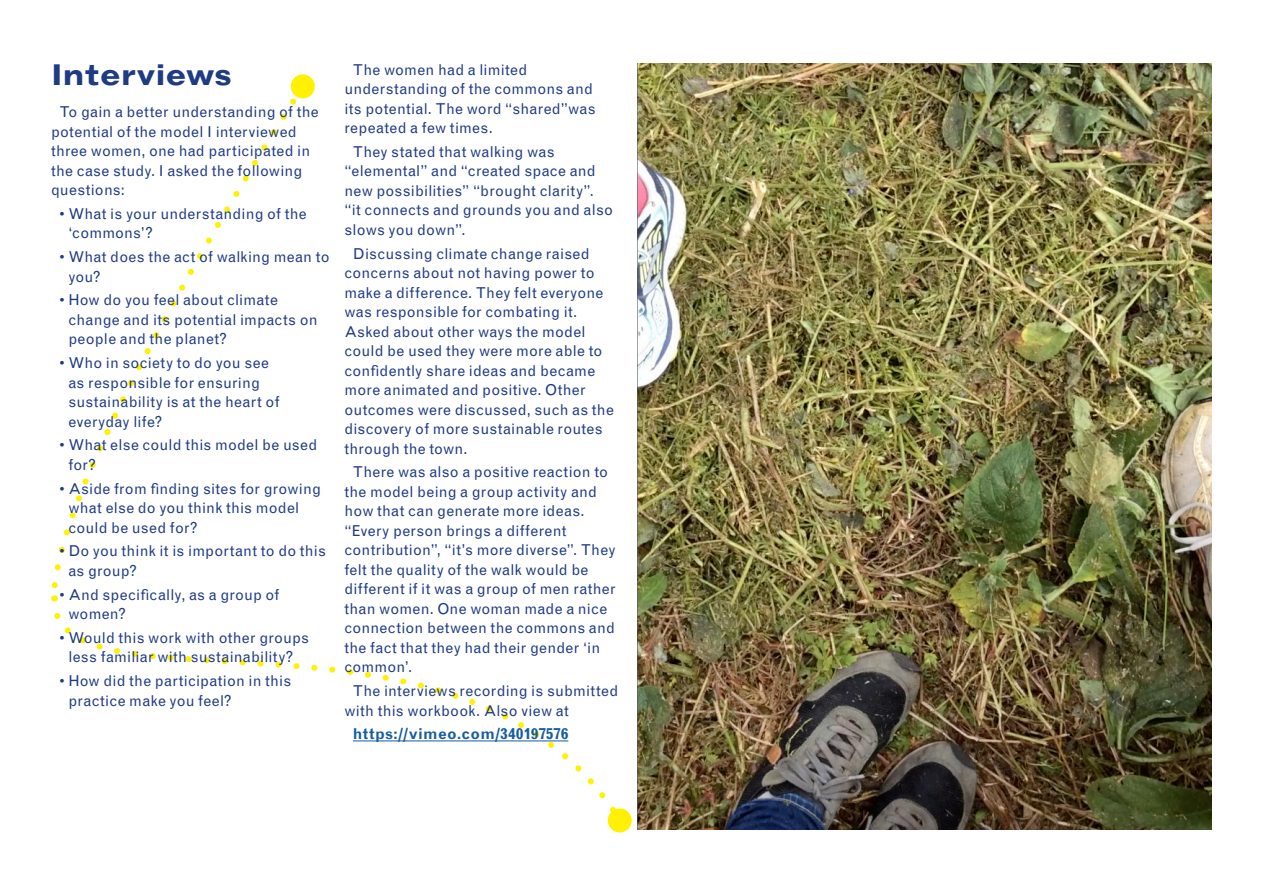
<style>
.page{position:relative;width:1263px;height:893px;background:#fff}
.page>*{position:absolute;margin:0;border:0;box-sizing:border-box;transform-origin:0 0}
.t1{font:700 expanded 30px "Grotesque Disp MT Std";letter-spacing:-.005em;color:#1e3b83}
.t2{font:15px/19.5px "Grotesque MT Std";letter-spacing:.01em;color:#1e3b83}
.t3{font:700 15px "Grotesque MT Std";letter-spacing:.02em;color:#175d9e}
</style>
<div class="page">
<svg style="left:51px;top:93px;width:250px;height:496px"></svg>
<svg style="left:51px;top:595px;width:566px;height:226px"></svg>
<div style="left:291px;top:74px;width:24px;height:24px;background:#fff101;border-radius:50%"></div>
<div style="left:608px;top:808px;width:24px;height:24px;background:#fff101;border-radius:50%"></div>
<hr style="left:353px;top:740px;width:215px;height:1px;background:#175d9e">
<img style="left:638px;top:64px;width:574px;height:765px">
<h1 class="t1" style="left:51px;top:56px;width:182px">Interviews</h1>
<p class="t2" style="left:51px;top:102px;width:269px;text-indent:9px">To gain a better understanding of the potential of the model I interviewed three women, one had participated in the case study. I asked the following questions:</p>
<p class="t2" style="left:68px;top:204px;width:240px;text-indent:-9px">• What is your understanding of the ‘commons’?</p>
<p class="t2" style="left:68px;top:247px;width:263px;text-indent:-9px">• What does the act of walking mean to you?</p>
<p class="t2" style="left:68px;top:290px;width:251px;text-indent:-9px">• How do you feel about climate change and its potential impacts on people and the planet?</p>
<p class="t2" style="left:68px;top:353px;width:213px;text-indent:-9px">• Who in society to do you see as responsible for ensuring sustainability is at the heart of everyday life?</p>
<p class="t2" style="left:68px;top:435px;width:250px;text-indent:-9px">• What else could this model be used for?</p>
<p class="t2" style="left:68px;top:479px;width:254px;text-indent:-9px">• Aside from finding sites for growing what else do you think this model could be used for?</p>
<p class="t2" style="left:68px;top:541px;width:259px;text-indent:-9px">• Do you think it is important to do this as group?</p>
<p class="t2" style="left:68px;top:585px;width:213px;text-indent:-9px">• And specifically, as a group of women?</p>
<p class="t2" style="left:60px;top:628px;width:251px;text-align:center">• Would this work with other groups less familiar with sustainability?</p>
<p class="t2" style="left:68px;top:671px;width:224px;text-indent:-9px">• How did the participation in this practice make you feel?</p>
<p class="t2" style="left:344px;top:60px;width:253px;text-indent:9px">The women had a limited understanding of the commons and its potential. The word “shared”was repeated a few times.</p>
<p class="t2" style="left:344px;top:142px;width:270px;text-indent:9px">They stated that walking was “elemental” and “created space and new possibilities” “brought clarity”. “it connects and grounds you and also slows you down”.</p>
<p class="t2" style="left:344px;top:244px;width:271px;text-indent:9px">Discussing climate change raised concerns about not having power to make a difference. They felt everyone was responsible for combating it.<br>Asked about other ways the model could be used they were more able to confidently share ideas and became more animated and positive. Other outcomes were discussed, such as the discovery of more sustainable routes through the town.</p>
<p class="t2" style="left:344px;top:462px;width:273px;text-indent:9px">There was also a positive reaction to the model being a group activity and how that can generate more ideas. “Every person brings a different contribution”, “it’s more diverse”. They felt the quality of the walk would be different if it was a group of men rather than women. One woman made a nice connection between the commons and the fact that they had their gender ‘in common’.</p>
<p class="t2" style="left:344px;top:681px;width:275px;text-indent:9px">The interviews recording is submitted with this workbook. Also view at</p>
<p class="t3" style="left:353px;top:725px;width:217px">https://vimeo.com/340197576</p>
</div>
